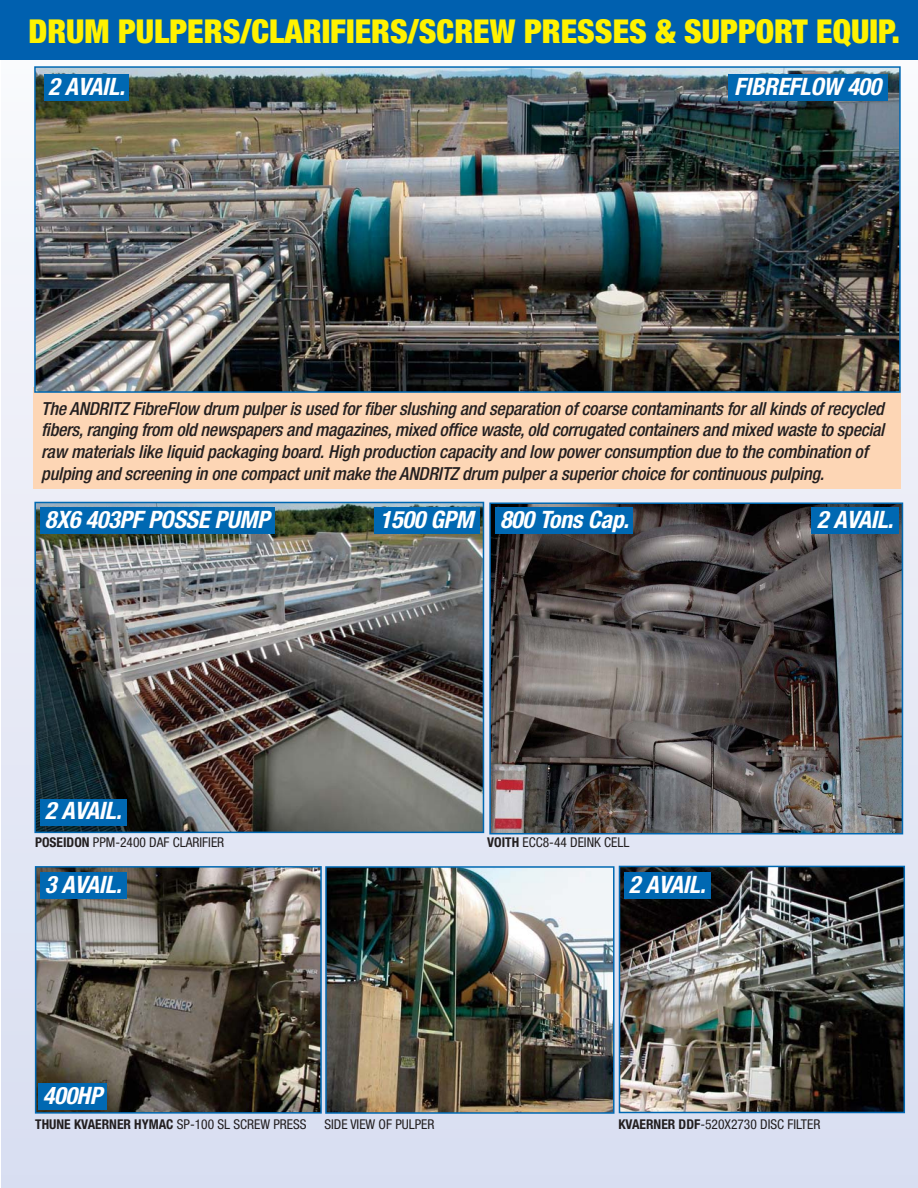
<style>
.page{position:relative;width:918px;height:1188px;background:#fff}
.page>*{position:absolute;margin:0;border:0;box-sizing:border-box;transform-origin:0 0}
.t1{font:900 condensed 33px "Helvetica Neue";color:#fff200}
.t2{font:italic 700 condensed 24px "Helvetica Neue";letter-spacing:-.02em;color:#fff}
.t3{font:italic 500 condensed 18px/21.6px "Helvetica Neue";letter-spacing:-.01em;color:#231f20}
.t4{font:condensed 13.5px "Helvetica Neue";color:#231f20}
.t5{font:700 condensed 13.5px "Helvetica Neue";color:#231f20}
.s1{font-weight:700}
.s2{font-weight:400}
</style>
<div class="page">
<div style="left:1px;top:0;width:917px;height:1187px;background:linear-gradient(to bottom,#fafafd,#d7ddf0)"></div>
<img style="left:37px;top:505px;width:444px;height:325px">
<div style="left:34px;top:502px;width:450px;height:331px;border:2px solid #0068b2"></div>
<img style="left:492px;top:505px;width:408px;height:326px">
<div style="left:489px;top:502px;width:414px;height:332px;border:2px solid #0068b2"></div>
<img style="left:328px;top:869px;width:284px;height:242px">
<div style="left:325px;top:866px;width:290px;height:248px;border:2px solid #0068b2"></div>
<img style="left:622px;top:869px;width:280px;height:241px">
<div style="left:619px;top:866px;width:286px;height:247px;border:2px solid #0068b2"></div>
<img style="left:38px;top:869px;width:281px;height:242px">
<div style="left:35px;top:866px;width:287px;height:248px;border:2px solid #0068b2"></div>
<div style="left:40px;top:507px;width:235px;height:27px;background:#0068b2"></div>
<div style="left:374px;top:507px;width:106px;height:27px;background:#0068b2"></div>
<div style="left:496px;top:507px;width:137px;height:27px;background:#0068b2"></div>
<div style="left:811px;top:507px;width:88px;height:27px;background:#0068b2"></div>
<div style="left:40px;top:799px;width:86px;height:26px;background:#0068b2"></div>
<div style="left:40px;top:872px;width:86px;height:26px;background:#0068b2"></div>
<div style="left:624px;top:872px;width:86px;height:26px;background:#0068b2"></div>
<div style="left:38px;top:1083px;width:69px;height:27px;background:#0068b2"></div>
<div style="left:0;top:0;width:918px;height:60px;background:#0060af"></div>
<div style="left:33px;top:388px;width:868px;height:101px;background:#fdd6b5"></div>
<img style="left:37px;top:69px;width:861px;height:321px">
<div style="left:34px;top:66px;width:867px;height:327px;border:2px solid #0068b2"></div>
<div style="left:44px;top:75px;width:85px;height:26px;background:#0068b2"></div>
<div style="left:728px;top:75px;width:159px;height:26px;background:#0068b2"></div>
<h1 class="t1" style="left:28px;top:20px;width:873px">DRUM PULPERS/CLARIFIERS/SCREW PRESSES &amp; SUPPORT EQUIP.</h1>
<h2 class="t2" style="left:48px;top:78px;width:83px">2 AVAIL.</h2>
<h2 class="t2" style="left:734px;top:78px;width:153px">FIBREFLOW 400</h2>
<p class="t3" style="left:41px;top:400px;width:848px">The ANDRITZ FibreFlow drum pulperis used forfiberslushing and separation of coarse contaminants forallkinds of recycled fibers,ranging from old newspapers and magazines,mixed office waste,old corrugated containers and mixed waste to special raw materials like liquid packaging board.High production capacity and low powerconsumption due to the combination of pulping and screening in one compact unit make the ANDRITZ drum pulpera superiorchoice forcontinuous pulping.</p>
<h2 class="t2" style="left:45px;top:511px;width:231px">8X6 403PF POSSE PUMP</h2>
<h2 class="t2" style="left:380px;top:511px;width:255px">1500 GPM 800 Tons Cap.</h2>
<h2 class="t2" style="left:817px;top:511px;width:83px">2 AVAIL.</h2>
<h2 class="t2" style="left:45px;top:802px;width:83px">2 AVAIL.</h2>
<p class="t4" style="left:35px;top:837px;width:191px"><span class="s1">POSEIDON</span> PPM-2400 DAF CLARIFIER</p>
<p class="t4" style="left:487px;top:837px;width:144px"><span class="s1">VOITH</span> ECC8-44 DEINK CELL</p>
<h2 class="t2" style="left:45px;top:875px;width:83px">3 AVAIL.</h2>
<h2 class="t2" style="left:629px;top:875px;width:83px">2 AVAIL.</h2>
<h2 class="t2" style="left:43px;top:1087px;width:65px">400HP</h2>
<p class="t5" style="left:35px;top:1119px;width:273px">THUNE KVAERNER HYMAC <span class="s2">SP-100 SL SCREW PRESS</span></p>
<p class="t4" style="left:324px;top:1119px;width:112px">SIDE VIEW OF PULPER</p>
<p class="t4" style="left:618px;top:1119px;width:204px"><span class="s1">KVAERNER DDF</span>-520X2730 DISC FILTER</p>
</div>
